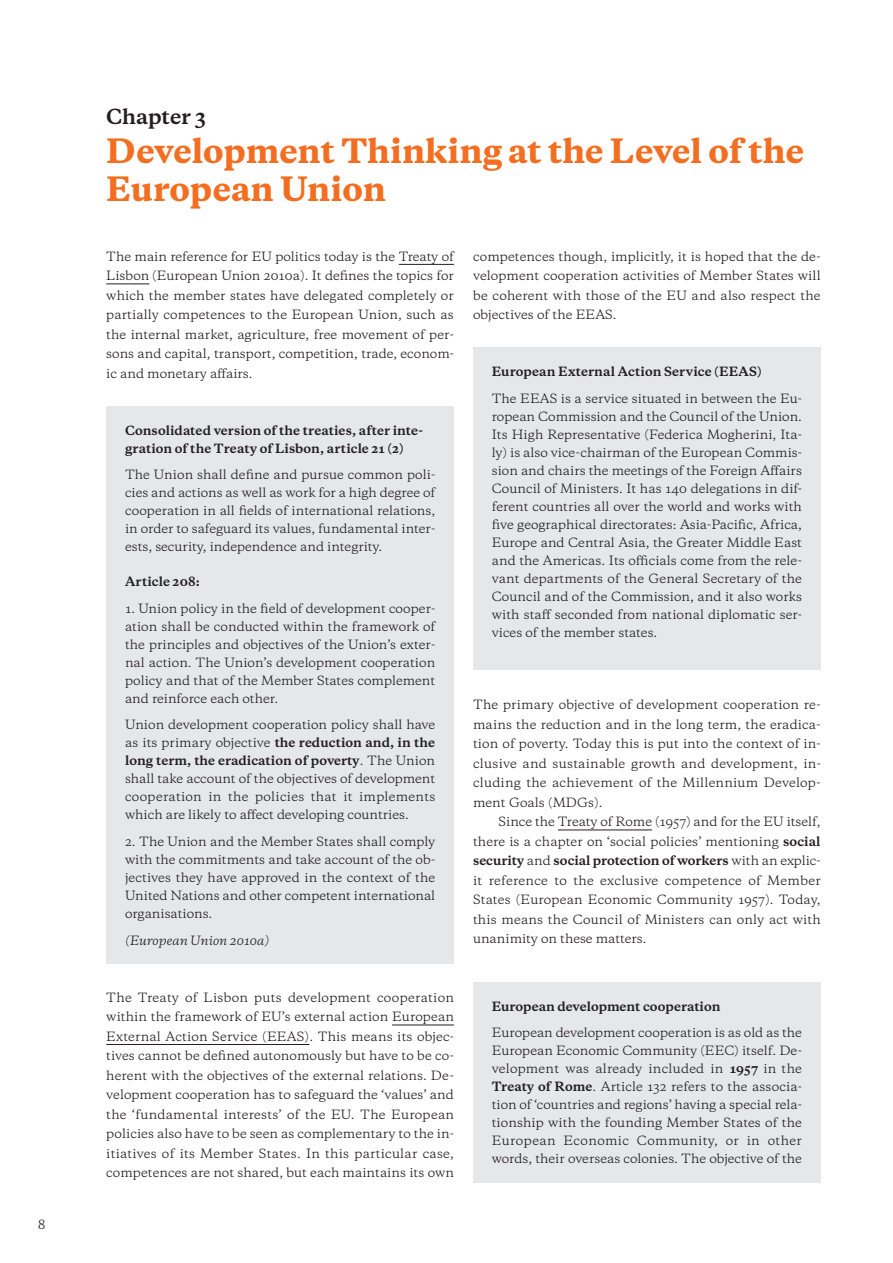
<style>
.page{position:relative;width:893px;height:1263px;background:#fff}
.page>*{position:absolute;margin:0;border:0;box-sizing:border-box;transform-origin:0 0}
.t1{font:800 31.5px/37.5px "Galaxie Copernicus";color:#f36e21}
.t2{font:700 19.5px "Galaxie Copernicus";color:#231f20}
.t3{font:12px/18px "Galaxie Copernicus";letter-spacing:.005em;color:#231f20;text-align:justify}
.t4{font:700 12px/18px "Galaxie Copernicus";letter-spacing:.005em;color:#231f20}
.t5{font:italic 12px "Galaxie Copernicus";color:#231f20}
.s1{font-weight:700}
</style>
<div class="page">
<hr style="left:399px;top:264px;width:55px;height:1px;background:#231f20">
<hr style="left:106px;top:284px;width:43px;height:1px;background:#231f20">
<hr style="left:392px;top:1025px;width:62px;height:1px;background:#231f20">
<hr style="left:106px;top:1044px;width:203px;height:1px;background:#231f20">
<div style="left:106px;top:406px;width:348px;height:557px;background:#e6e7e9"></div>
<hr style="left:558px;top:830px;width:94px;height:1px;background:#231f20">
<div style="left:473px;top:347px;width:348px;height:323px;background:#e6e7e9"></div>
<div style="left:473px;top:982px;width:348px;height:200px;background:#e6e7e9"></div>
<p class="t3" style="left:38px;top:1215px;width:9px">8</p>
<h2 class="t2" style="left:106px;top:104px;width:101px">Chapter 3</h2>
<h1 class="t1" style="left:106px;top:133px;width:699px">Development Thinking at the Level of the<br>European Union</h1>
<p class="t3" style="left:106px;top:246px;width:349px;line-height:19.5px">The main reference for EU politics today is the Treaty of Lisbon (European Union 2010a). It defines the topics for which the member states have delegated completely or partially competences to the European Union, such as the internal market, agriculture, free movement of per&shy;sons and capital, transport, competition, trade, econom&shy;ic and monetary affairs.</p>
<p class="t4" style="left:125px;top:421px;width:300px">Consolidated version of the treaties, after inte&shy;gration of the Treaty of Lisbon, article 21 (2)</p>
<p class="t3" style="left:125px;top:466px;width:312px">The Union shall define and pursue common poli&shy;cies and actions as well as work for a high degree of cooperation in all fields of international relations, in order to safeguard its values, fundamental inter&shy;ests, security, independence and integrity.</p>
<p class="t4" style="left:125px;top:573px;width:76px">Article 208:</p>
<p class="t3" style="left:125px;top:599px;width:312px">1. Union policy in the field of development cooper&shy;ation shall be conducted within the framework of the principles and objectives of the Union’s exter&shy;nal action. The Union’s development cooperation policy and that of the Member States complement and reinforce each other.</p>
<p class="t3" style="left:125px;top:716px;width:312px">Union development cooperation policy shall have as its primary objective <span class="s1">the reduction and, in the long term, the eradication of poverty</span>. The Union shall take account of the objectives of development cooperation in the policies that it implements which are likely to affect developing countries.</p>
<p class="t3" style="left:125px;top:832px;width:312px">2. The Union and the Member States shall comply with the commitments and take account of the ob&shy;jectives they have approved in the context of the United Nations and other competent international organisations.</p>
<p class="t5" style="left:125px;top:932px;width:146px">(European Union 2010a)</p>
<p class="t3" style="left:106px;top:987px;width:349px;line-height:19.5px">The Treaty of Lisbon puts development cooperation within the framework of EU’s external action European External Action Service (EEAS). This means its objec&shy;tives cannot be defined autonomously but have to be co&shy;herent with the objectives of the external relations. De&shy;velopment cooperation has to safeguard the ‘values’ and the ‘fundamental interests’ of the EU. The European policies also have to be seen as complementary to the in&shy;itiatives of its Member States. In this particular case, competences are not shared, but each maintains its own</p>
<p class="t3" style="left:473px;top:246px;width:349px;line-height:19.5px">competences though, implicitly, it is hoped that the de&shy;velopment cooperation activities of Member States will be coherent with those of the EU and also respect the objectives of the EEAS.</p>
<p class="t4" style="left:492px;top:363px;width:271px">European External Action Service (EEAS)</p>
<p class="t3" style="left:492px;top:389px;width:312px">The EEAS is a service situated in between the Eu&shy;ropean Commission and the Council of the Union.<br>Its High Representative (Federica Mogherini, Ita&shy;ly) is also vice-chairman of the European Commis&shy;sion and chairs the meetings of the Foreign Affairs Council of Ministers. It has 140 delegations in dif&shy;ferent countries all over the world and works with five geographical directorates: Asia-Pacific, Africa, Europe and Central Asia, the Greater Middle East and the Americas. Its officials come from the rele&shy;vant departments of the General Secretary of the Council and of the Commission, and it also works with staff seconded from national diplomatic ser&shy;vices of the member states.</p>
<p class="t3" style="left:473px;top:695px;width:349px;line-height:19.5px">The primary objective of development cooperation re&shy;mains the reduction and in the long term, the eradica&shy;tion of poverty. Today this is put into the context of in&shy;clusive and sustainable growth and development, in&shy;cluding the achievement of the Millennium Develop&shy;ment Goals (MDGs).</p>
<p class="t3" style="left:473px;top:812px;width:349px;line-height:19.5px;text-indent:26px">Since the Treaty of Rome (1957) and for the EU itself, there is a chapter on ‘social policies’ mentioning <span class="s1">social security</span> and <span class="s1">social protection of workers</span> with an explic&shy;it reference to the exclusive competence of Member States (European Economic Community 1957). Today, this means the Council of Ministers can only act with unanimity on these matters.</p>
<p class="t4" style="left:492px;top:997px;width:230px">European development cooperation</p>
<p class="t3" style="left:492px;top:1024px;width:312px">European development cooperation is as old as the European Economic Community (EEC) itself. De&shy;velopment was already included in <span class="s1">1957</span> in the <span class="s1">Treaty of Rome</span>. Article 132 refers to the associa&shy;tion of ‘countries and regions’ having a special rela&shy;tionship with the founding Member States of the European Economic Community, or in other words, their overseas colonies. The objective of the</p>
</div>
